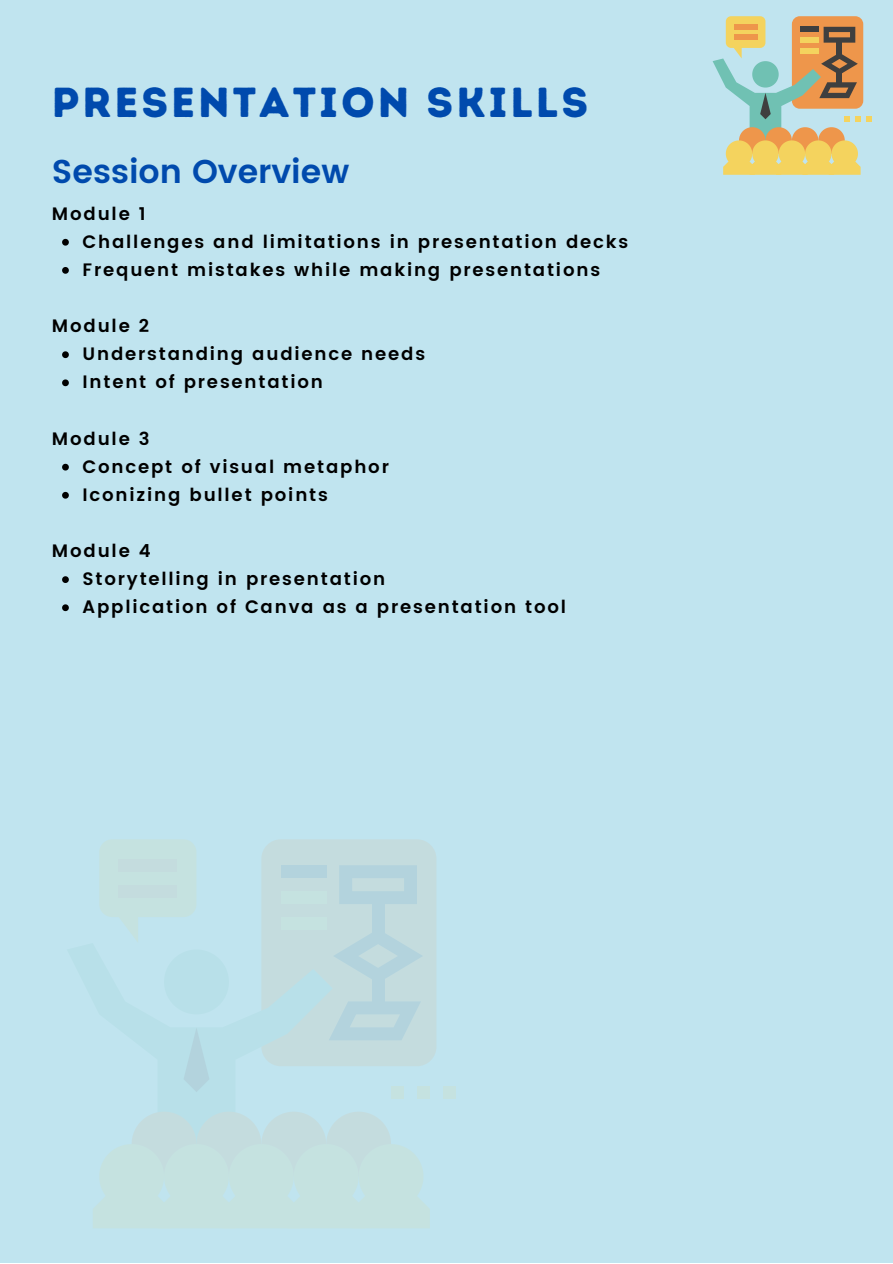
<style>
.page{position:relative;width:893px;height:1264px;background:#fff}
.page>*{position:absolute;margin:0;border:0;box-sizing:border-box;transform-origin:0 0}
.t1{font:42px "Intro Rust Base";letter-spacing:.07em;color:#004aad}
.t2{font:600 33px "Poppins";color:#004aad}
.t3{font:600 18px "Poppins";letter-spacing:.1em;color:#000}
</style>
<div class="page">
<div style="left:0;top:0;width:892px;height:1262px;background:#c0e4ef"></div>
<svg style="left:62px;top:239px;width:7px;height:7px"></svg>
<svg style="left:62px;top:267px;width:7px;height:7px"></svg>
<svg style="left:62px;top:351px;width:7px;height:7px"></svg>
<svg style="left:62px;top:379px;width:7px;height:7px"></svg>
<svg style="left:62px;top:464px;width:7px;height:6px"></svg>
<svg style="left:62px;top:492px;width:7px;height:6px"></svg>
<svg style="left:62px;top:576px;width:7px;height:7px"></svg>
<svg style="left:62px;top:604px;width:7px;height:7px"></svg>
<svg style="left:712px;top:16px;width:159px;height:159px"></svg>
<div style="left:261px;top:839px;width:175px;height:227px;background:#c4dcde;border-radius:19px"></div>
<svg style="left:261px;top:970px;width:71px;height:88px"></svg>
<svg style="left:184px;top:1028px;width:25px;height:64px"></svg>
<svg style="left:339px;top:865px;width:78px;height:39px"></svg>
<svg style="left:328px;top:1001px;width:92px;height:39px"></svg>
<div style="left:371px;top:897px;width:13px;height:39px;background:#b3d3dd"></div>
<div style="left:371px;top:975px;width:13px;height:32px;background:#b3d3dd"></div>
<svg style="left:99px;top:839px;width:97px;height:103px"></svg>
<div style="left:119px;top:884px;width:58px;height:13px;background:#c4dcde"></div>
<div style="left:119px;top:858px;width:58px;height:13px;background:#c4dcde"></div>
<div style="left:281px;top:865px;width:45px;height:13px;background:#b3d3dd"></div>
<div style="left:281px;top:891px;width:45px;height:13px;background:#c5e2e0"></div>
<div style="left:281px;top:917px;width:45px;height:13px;background:#c5e2e0"></div>
<svg style="left:334px;top:929px;width:88px;height:54px"></svg>
<svg style="left:93px;top:1112px;width:337px;height:116px"></svg>
<div style="left:443px;top:1085px;width:13px;height:13px;background:#c5e2e0"></div>
<div style="left:417px;top:1085px;width:13px;height:13px;background:#c5e2e0"></div>
<div style="left:391px;top:1085px;width:13px;height:13px;background:#c5e2e0"></div>
<p class="t1" style="left:52px;top:78px;width:537px">PRESENTATION SKILLS</p>
<p class="t2" style="left:52px;top:153px;width:299px">Session Overview</p>
<p class="t3" style="left:52px;top:203px;width:95px">Module 1</p>
<p class="t3" style="left:83px;top:231px;width:547px">Challenges and limitations in presentation decks</p>
<p class="t3" style="left:83px;top:259px;width:519px">Frequent mistakes while making presentations</p>
<p class="t3" style="left:52px;top:315px;width:99px">Module 2</p>
<p class="t3" style="left:83px;top:343px;width:344px">Understanding audience needs</p>
<p class="t3" style="left:83px;top:372px;width:242px">Intent of presentation</p>
<p class="t3" style="left:52px;top:428px;width:99px">Module 3</p>
<p class="t3" style="left:83px;top:456px;width:308px">Concept of visual metaphor</p>
<p class="t3" style="left:83px;top:484px;width:247px">Iconizing bullet points</p>
<p class="t3" style="left:52px;top:540px;width:100px">Module 4</p>
<p class="t3" style="left:83px;top:568px;width:304px">Storytelling in presentation</p>
<p class="t3" style="left:83px;top:596px;width:485px">Application of Canva as a presentation tool</p>
</div>
